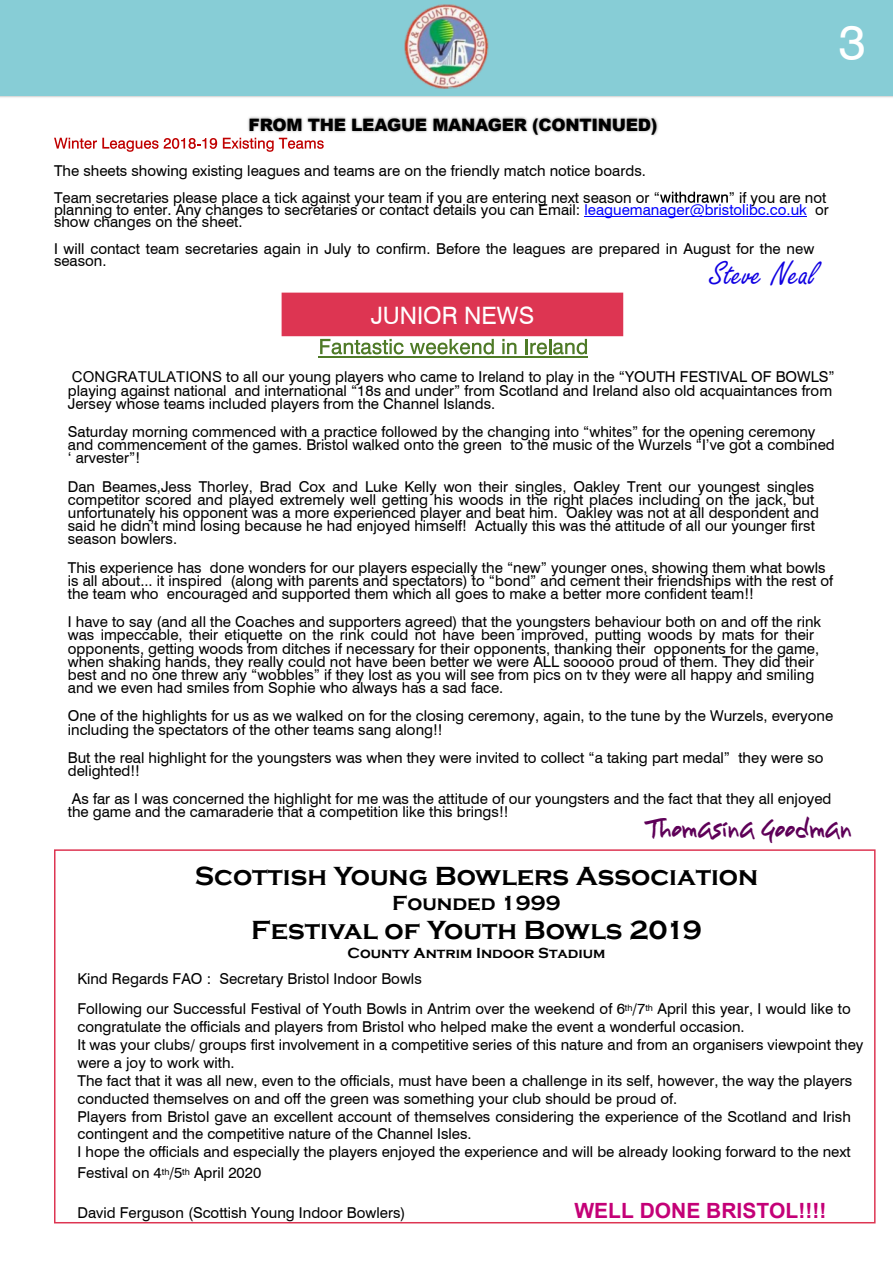
<style>
.page{position:relative;width:893px;height:1263px;background:#fff}
.page>*{position:absolute;margin:0;border:0;box-sizing:border-box;transform-origin:0 0}
.t1{font:49.65px "Swiss 721 BT";color:#fff}
.t2{font:36px "Freestyle Script";color:#1000e1}
.t3{font:700 27px "Copperplate Gothic";color:#000}
.t4{font:24px "Youngsook BTN";color:#5e0058}
.t5{font:24px "Swiss 721 BT";color:#fff}
.t6{font:700 21px "Arial";color:#c40077}
.t7{font:700 21px "Copperplate Gothic";color:#000}
.t8{font:900 17.1px "Arial";letter-spacing:-.02em;color:#000}
.t9{font:15px/13.2px "Swiss 721 BT";color:#000}
.t10{font:700 15px "Copperplate Gothic";color:#000}
.s1{color:#00f}
.s2{font-family:"Arial"}
</style>
<div class="page">
<div style="left:0;top:0;width:893px;height:96px;background:#87cdd6"></div>
<svg style="left:54px;top:138px;width:163px;height:14px"></svg>
<svg style="left:223px;top:138px;width:51px;height:14px"></svg>
<svg style="left:660px;top:192px;width:68px;height:11px"></svg>
<hr style="left:584px;top:216px;width:223px;height:1px;background:#00f">
<img style="left:404px;top:4px;width:85px;height:85px">
<img style="left:244px;top:116px;width:414px;height:33px">
<svg style="left:320px;top:339px;width:84px;height:15px"></svg>
<svg style="left:410px;top:339px;width:84px;height:15px"></svg>
<svg style="left:502px;top:339px;width:14px;height:15px"></svg>
<svg style="left:525px;top:339px;width:62px;height:15px"></svg>
<hr style="left:318px;top:356px;width:270px;height:1px;background:#4e7a27">
<div style="left:282px;top:293px;width:341px;height:43px;background:#dd3552"></div>
<div style="left:54px;top:849px;width:822px;height:374px;border:2px solid #dd3552"></div>
<h1 class="t1" style="left:839px;top:22px;width:29px">3</h1>
<p class="t8" style="left:249px;top:119px;width:410px">FROM THE LEAGUE MANAGER (CONTINUED)</p>
<p class="t9" style="left:54px;top:158px;width:607px;line-height:27px">The sheets showing existing leagues and teams are on the friendly match notice boards.<br>Team secretaries please place a tick against your team if you are entering next season or “</p>
<p class="t9" style="left:54px;top:193px;width:776px;line-height:12px;text-indent:675px">” if you are not planning to enter. Any changes to secretaries or contact details you can Email: <span class="s1">leaguemanager@bristolibc.co.uk</span> or show changes on the sheet.</p>
<p class="t9" style="left:54px;top:244px;width:762px;line-height:12px">I will contact team secretaries again in July to confirm. Before the leagues are prepared in August for the new season.</p>
<h2 class="t2" style="left:710px;top:261px;width:108px">Steve Neal</h2>
<h3 class="t5" style="left:371px;top:306px;width:165px">JUNIOR NEWS</h3>
<p class="t9" style="left:68px;top:372px;width:768px"><span class="s2">CONGRATULATIONS</span> to all our young players who came to Ireland to play in the “YOUTH FESTIVAL OF BOWLS” playing against national and international “18s and under” from Scotland and Ireland also old acquaintances from<br>Jersey whose teams included players from the Channel Islands.</p>
<p class="t9" style="left:68px;top:426px;width:768px">Saturday morning commenced with a practice followed by the changing into “whites” for the opening ceremony and commencement of the games. Bristol walked onto the green to the music of the Wurzels “I’ve got a combined ‘ arvester”!</p>
<p class="t9" style="left:68px;top:481px;width:753px">Dan Beames,Jess Thorley, Brad Cox and Luke Kelly won their singles, Oakley Trent our youngest singles competitor scored and played extremely well getting his woods in the right places including on the jack, but unfortunately his opponent was a more experienced player and beat him. Oakley was not at all despondent and said he didn’t mind losing because he had enjoyed himself! Actually this was the attitude of all our younger first season bowlers.</p>
<p class="t9" style="left:68px;top:562px;width:767px">This experience has done wonders for our players especially the “new” younger ones, showing them what bowls is all about... it inspired (along with parents and spectators) to “bond” and cement their friendships with the rest of the team who encouraged and supported them which all goes to make a better more confident team!!</p>
<p class="t9" style="left:68px;top:617px;width:755px">I have to say (and all the Coaches and supporters agreed) that the youngsters behaviour both on and off the rink was impeccable, their etiquette on the rink could not have been improved, putting woods by mats for their opponents, getting woods from ditches if necessary for their opponents, thanking their opponents for the game, when shaking hands, they really could not have been better we were ALL sooooo proud of them. They did their best and no one threw any “wobbles” if they lost as you will see from pics on tv they were all happy and smiling and we even had smiles from Sophie who always has a sad face.</p>
<p class="t9" style="left:68px;top:711px;width:767px">One of the highlights for us as we walked on for the closing ceremony, again, to the tune by the Wurzels, everyone including the spectators of the other teams sang along!!</p>
<p class="t9" style="left:68px;top:752px;width:757px">But the real highlight for the youngsters was when they were invited to collect “a taking part medal” they were so delighted!!</p>
<p class="t9" style="left:68px;top:794px;width:765px">As far as I was concerned the highlight for me was the attitude of our youngsters and the fact that they all enjoyed the game and the camaraderie that a competition like this brings!!</p>
<h3 class="t4" style="left:645px;top:814px;width:209px">Thomasina Goodman</h3>
<h3 class="t3" style="left:195px;top:860px;width:565px">Scottish Young Bowlers Association</h3>
<h3 class="t7" style="left:392px;top:890px;width:170px">Founded 1999</h3>
<h3 class="t3" style="left:251px;top:914px;width:452px">Festival of Youth Bowls 2019</h3>
<p class="t10" style="left:348px;top:944px;width:259px">County Antrim Indoor Stadium</p>
<p class="t9" style="left:77px;top:966px;width:775px;line-height:29.4px">Kind Regards FAO : Secretary Bristol Indoor Bowls<br>Following our Successful Festival of Youth Bowls in Antrim over the weekend of 6<sup>th</sup>/7<sup>th</sup> April this year, I would like to</p>
<p class="t9" style="left:77px;top:1019px;width:787px;line-height:18px">congratulate the officials and players from Bristol who helped make the event a wonderful occasion.<br>It was your clubs/ groups first involvement in a competitive series of this nature and from an organisers viewpoint they were a joy to work with.<br>The fact that it was all new, even to the officials, must have been a challenge in its self, however, the way the players conducted themselves on and off the green was something your club should be proud of.<br>Players from Bristol gave an excellent account of themselves considering the experience of the Scotland and Irish contingent and the competitive nature of the Channel Isles.<br>I hope the officials and especially the players enjoyed the experience and will be already looking forward to the next</p>
<p class="t9" style="left:77px;top:1167px;width:185px">Festival on 4<sup>th</sup>/5<sup>th</sup> April 2020</p>
<p class="t9" style="left:77px;top:1208px;width:329px">David Ferguson (Scottish Young Indoor Bowlers)</p>
<h3 class="t6" style="left:574px;top:1203px;width:253px">WELL DONE BRISTOL!!!!</h3>
</div>
